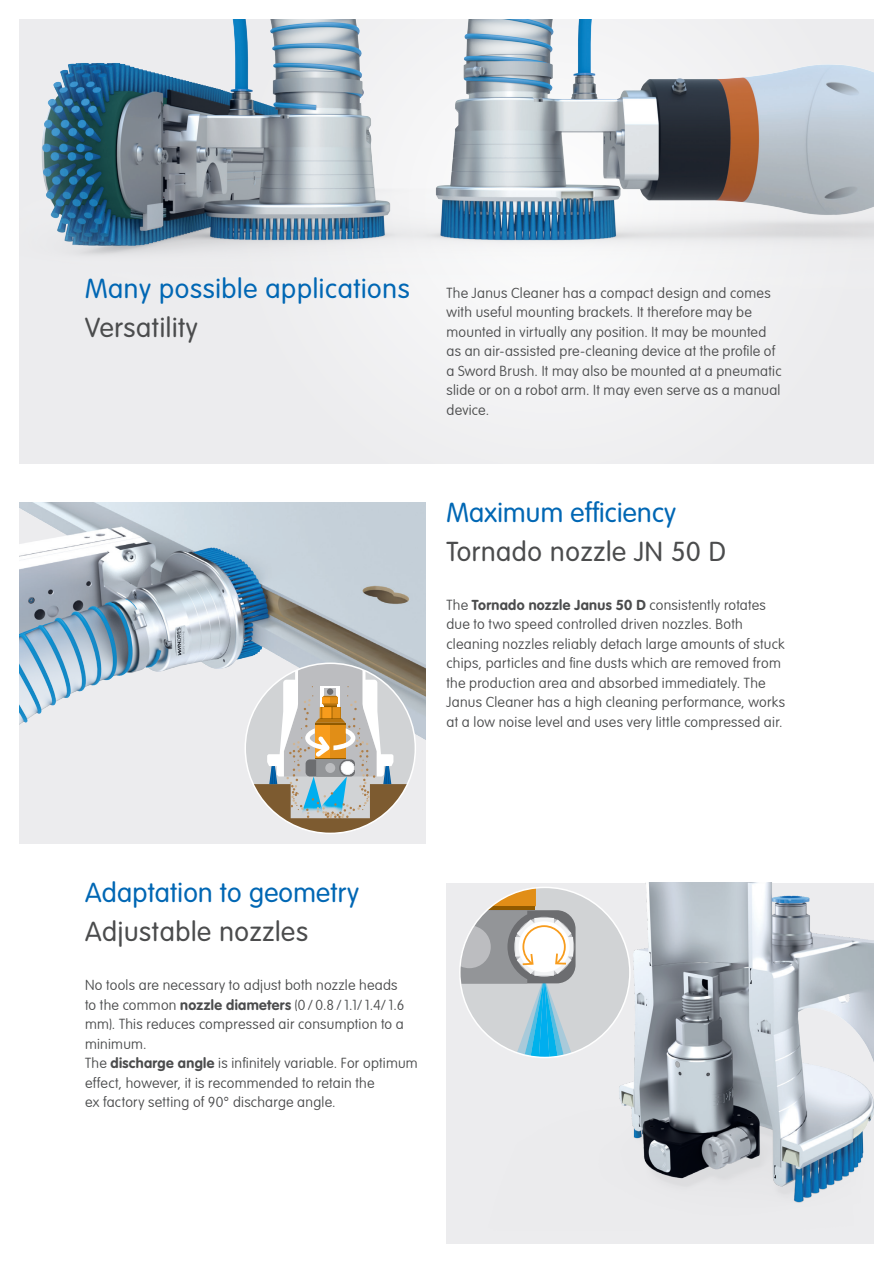
<style>
.page{position:relative;width:893px;height:1263px;background:#fff}
.page>*{position:absolute;margin:0;border:0;box-sizing:border-box;transform-origin:0 0}
.Headline_18pt_26ptZA{font:300 27px "VAG Rounded Std";letter-spacing:.01em;color:#0167b4}
.Headline_18pt_26ptZA-2{font:300 27px "VAG Rounded Std";letter-spacing:.025em;color:#4b4c4d}
.Copytext_EN_9_5pt_13pt_ZA{font:100 14.25px/19.5px "VAG Rounded Std";letter-spacing:.02em;color:#4b4c4d}
.s1{font-weight:700}
</style>
<div class="page">
<div style="left:19px;top:19px;width:855px;height:445px;background:#ececee"></div>
<div style="left:469px;top:298px;width:161px;height:30px;background:#f7f7f8"></div>
<div style="left:446px;top:883px;width:428px;height:361px;background:#ececee"></div>
<img style="left:19px;top:503px;width:406px;height:341px">
<img style="left:462px;top:883px;width:412px;height:320px">
<img style="left:42px;top:19px;width:832px;height:279px">
<svg style="left:245px;top:663px;width:170px;height:170px;background:#c4c2ba"></svg>
<div style="left:460px;top:887px;width:170px;height:170px;background:#d1d3d5;border-radius:85px"></div>
<img style="left:517px;top:983px;width:54px;height:72px">
<img style="left:525px;top:983px;width:39px;height:72px">
<img style="left:531px;top:983px;width:27px;height:72px">
<img style="left:539px;top:983px;width:10px;height:72px">
<svg style="left:462px;top:887px;width:114px;height:96px"></svg>
<p class="Headline_18pt_26ptZA" style="left:85px;top:273px;width:326px">Many possible applications</p>
<p class="Headline_18pt_26ptZA-2" style="left:85px;top:312px;width:114px">Versatility</p>
<p class="Copytext_EN_9_5pt_13pt_ZA" style="left:446px;top:284px;width:337px">The Janus Cleaner has a compact design and comes with useful mounting brackets. It therefore may be mounted in virtually any position. It may be mounted as an air-assisted pre-cleaning device at the profile of a Sword Brush. It may also be mounted at a pneumatic slide or on a robot arm. It may even serve as a manual device.</p>
<p class="Headline_18pt_26ptZA" style="left:446px;top:497px;width:231px">Maximum efficiency</p>
<p class="Headline_18pt_26ptZA-2" style="left:446px;top:536px;width:281px">Tornado nozzle JN 50 D</p>
<p class="Copytext_EN_9_5pt_13pt_ZA" style="left:446px;top:596px;width:340px">The <span class="s1">Tornado nozzle Janus 50 D</span> consistently rotates due to two speed controlled driven nozzles. Both cleaning nozzles reliably detach large amounts of stuck chips, particles and fine dusts which are removed from the production area and absorbed immediately. The Janus Cleaner has a high cleaning performance, works at a low noise level and uses very little compressed air.</p>
<p class="Headline_18pt_26ptZA" style="left:85px;top:877px;width:276px">Adaptation to geometry</p>
<p class="Headline_18pt_26ptZA-2" style="left:85px;top:916px;width:224px">Adjustable nozzles</p>
<p class="Copytext_EN_9_5pt_13pt_ZA" style="left:85px;top:976px;width:321px">No tools are necessary to adjust both nozzle heads to the common <span class="s1">nozzle diameters</span> (0 / 0.8 / 1.1/ 1.4/ 1.6 mm). This reduces compressed air consumption to a minimum.</p>
<p class="Copytext_EN_9_5pt_13pt_ZA" style="left:85px;top:1054px;width:334px">The <span class="s1">discharge angle</span> is infinitely variable. For optimum effect, however, it is recommended to retain the<br>ex factory setting of 90° discharge angle.</p>
</div>
